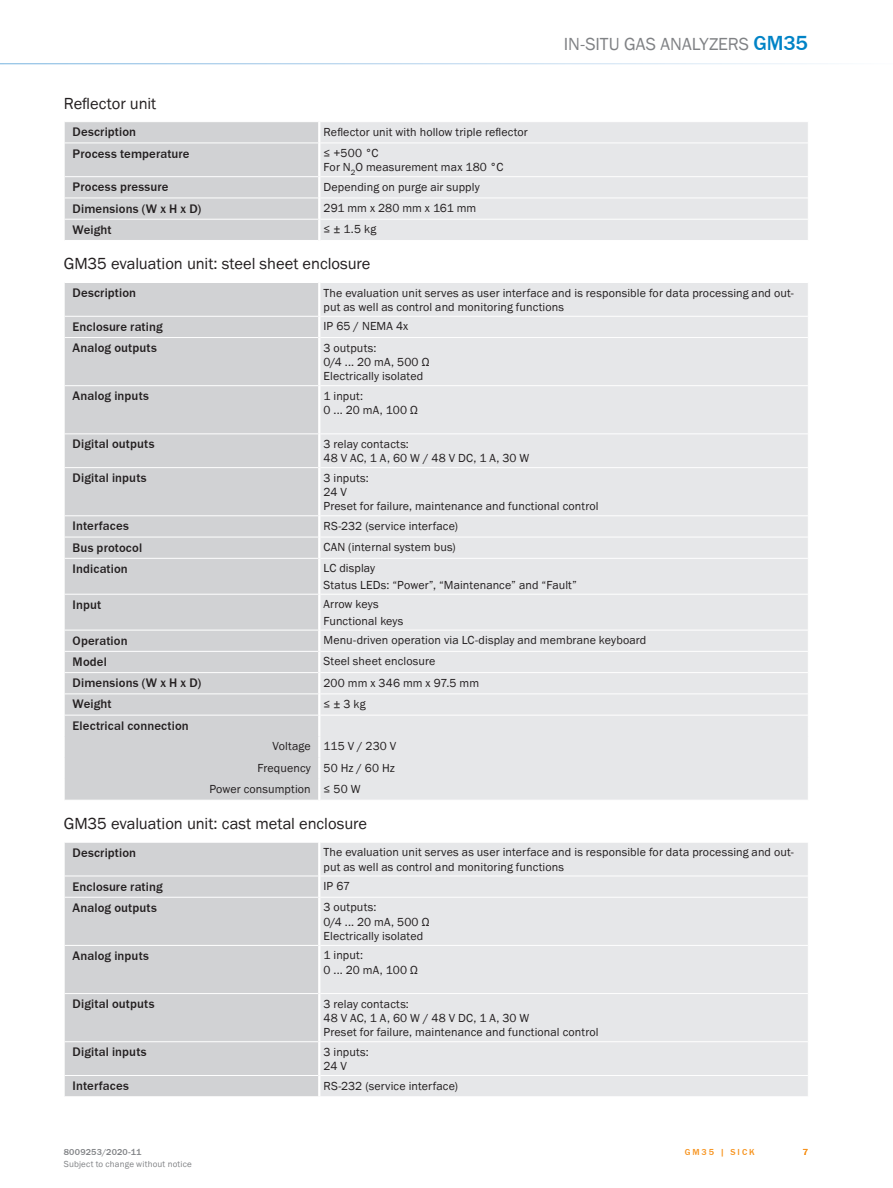
<style>
.page{position:relative;width:893px;height:1188px;background:#fff}
.page>*{position:absolute;margin:0;border:0;box-sizing:border-box;transform-origin:0 0}
.t1{font:500 21px "SICK Franklin";color:#0083c6}
.t2{font:18px "SICK Franklin";color:#808285}
.t3{font:16.5px "SICK Franklin";letter-spacing:-.005em;color:#231f20}
.t4{font:500 12.75px "SICK Franklin";letter-spacing:.01em;color:#231f20}
.t5{font:12px/14.4px "SICK Franklin";letter-spacing:.01em;color:#231f20}
.t6{font:9px "SICK Franklin";letter-spacing:.02em;color:#808285}
.t7{font:500 9px "SICK Franklin";letter-spacing:.025em;color:#808285}
.t8{font:500 9px "SICK Franklin";letter-spacing:.225em;color:#f7931d}
</style>
<div class="page">
<div style="left:320px;top:122px;width:488px;height:118px;background:#e6e7e9"></div>
<hr style="left:320px;top:143px;width:488px;height:1px;background:#fff">
<hr style="left:320px;top:176px;width:488px;height:1px;background:#fff">
<hr style="left:320px;top:198px;width:488px;height:1px;background:#fff">
<div style="left:64px;top:122px;width:255px;height:118px;background:#d1d2d4"></div>
<hr style="left:320px;top:219px;width:488px;height:1px;background:#fff">
<hr style="left:318px;top:219px;width:2px;height:22px;background:#fff">
<div style="left:65px;top:283px;width:253px;height:517px;background:#d1d2d4"></div>
<svg style="left:320px;top:283px;width:488px;height:517px;background:#e7e8ea"></svg>
<hr style="left:65px;top:316px;width:253px;height:1px;background:#fff">
<svg style="left:64px;top:316px;width:1px;height:22px"></svg>
<hr style="left:320px;top:316px;width:488px;height:1px;background:#fff">
<hr style="left:65px;top:337px;width:253px;height:1px;background:#fff">
<hr style="left:320px;top:337px;width:488px;height:1px;background:#fff">
<hr style="left:65px;top:385px;width:253px;height:1px;background:#fff">
<hr style="left:320px;top:385px;width:488px;height:1px;background:#fff">
<hr style="left:65px;top:433px;width:253px;height:1px;background:#fff">
<hr style="left:320px;top:433px;width:488px;height:1px;background:#fff">
<hr style="left:65px;top:467px;width:253px;height:1px;background:#fff">
<hr style="left:320px;top:467px;width:488px;height:1px;background:#fff">
<hr style="left:65px;top:515px;width:253px;height:1px;background:#fff">
<hr style="left:320px;top:515px;width:488px;height:1px;background:#fff">
<hr style="left:65px;top:537px;width:253px;height:1px;background:#fff">
<svg style="left:64px;top:516px;width:1px;height:42px"></svg>
<hr style="left:320px;top:537px;width:488px;height:1px;background:#fff">
<hr style="left:65px;top:558px;width:253px;height:1px;background:#fff">
<hr style="left:320px;top:558px;width:488px;height:1px;background:#fff">
<hr style="left:65px;top:594px;width:253px;height:1px;background:#fff">
<hr style="left:320px;top:594px;width:488px;height:1px;background:#fff">
<hr style="left:65px;top:630px;width:253px;height:1px;background:#fff">
<hr style="left:320px;top:630px;width:488px;height:1px;background:#fff">
<hr style="left:65px;top:651px;width:253px;height:1px;background:#fff">
<hr style="left:320px;top:651px;width:488px;height:1px;background:#fff">
<hr style="left:65px;top:672px;width:253px;height:1px;background:#fff">
<hr style="left:320px;top:672px;width:488px;height:1px;background:#fff">
<hr style="left:65px;top:694px;width:253px;height:1px;background:#fff">
<hr style="left:320px;top:694px;width:488px;height:1px;background:#fff">
<hr style="left:65px;top:715px;width:253px;height:1px;background:#fff">
<hr style="left:320px;top:715px;width:488px;height:1px;background:#fff">
<svg style="left:64px;top:630px;width:1px;height:170px"></svg>
<div style="left:65px;top:843px;width:253px;height:253px;background:#d1d2d4"></div>
<div style="left:320px;top:843px;width:488px;height:253px;background:#e6e7e9"></div>
<hr style="left:65px;top:876px;width:253px;height:1px;background:#fff">
<svg style="left:64px;top:876px;width:1px;height:21px"></svg>
<hr style="left:320px;top:876px;width:488px;height:1px;background:#fff">
<hr style="left:65px;top:897px;width:253px;height:1px;background:#fff">
<hr style="left:320px;top:897px;width:488px;height:1px;background:#fff">
<hr style="left:65px;top:945px;width:253px;height:1px;background:#fff">
<hr style="left:320px;top:945px;width:488px;height:1px;background:#fff">
<hr style="left:65px;top:993px;width:253px;height:1px;background:#fff">
<hr style="left:320px;top:993px;width:488px;height:1px;background:#fff">
<hr style="left:65px;top:1041px;width:253px;height:1px;background:#fff">
<hr style="left:320px;top:1041px;width:488px;height:1px;background:#fff">
<hr style="left:65px;top:1075px;width:253px;height:1px;background:#fff">
<svg style="left:64px;top:1076px;width:1px;height:20px"></svg>
<hr style="left:320px;top:1075px;width:488px;height:1px;background:#fff">
<h2 class="t2" style="left:564px;top:32px;width:31px">In-situ</h2>
<h2 class="t2" style="left:624px;top:32px;width:12px">gas</h2>
<h2 class="t2" style="left:660px;top:32px;width:11px">analyzers</h2>
<h1 class="t1" style="left:753px;top:30px;width:56px">GM35</h1>
<h3 class="t3" style="left:64px;top:93px;width:94px">Reflector unit</h3>
<p class="t4" style="left:73px;top:124px;width:65px">Description</p>
<p class="t5" style="left:324px;top:125px;width:206px">Reflector unit with hollow triple reflector</p>
<p class="t4" style="left:73px;top:145px;width:118px">Process temperature</p>
<p class="t5" style="left:324px;top:146px;width:181px">≤ +500 °C<br>For N<sub>2</sub>O measurement max 180 °C</p>
<p class="t4" style="left:73px;top:179px;width:97px">Process pressure</p>
<p class="t5" style="left:324px;top:180px;width:158px">Depending on purge air supply</p>
<p class="t4" style="left:73px;top:200px;width:130px">Dimensions (W x H x D)</p>
<p class="t5" style="left:324px;top:201px;width:154px">291 mm x 280 mm x 161 mm</p>
<p class="t4" style="left:73px;top:222px;width:41px">Weight</p>
<p class="t5" style="left:324px;top:222px;width:54px">≤ ± 1.5 kg</p>
<h3 class="t3" style="left:64px;top:254px;width:308px">GM35 evaluation unit: steel sheet enclosure</h3>
<p class="t4" style="left:73px;top:285px;width:65px">Description</p>
<p class="t5" style="left:324px;top:286px;width:472px">The evaluation unit serves as user interface and is responsible for data processing and out&shy;put as well as control and monitoring functions</p>
<p class="t4" style="left:73px;top:319px;width:91px">Enclosure rating</p>
<p class="t5" style="left:324px;top:319px;width:86px">IP 65 / NEMA 4x</p>
<p class="t4" style="left:73px;top:340px;width:86px">Analog outputs</p>
<p class="t5" style="left:324px;top:341px;width:107px">3 outputs:<br>0/4 ... 20 mA, 500 Ω<br>Electrically isolated</p>
<p class="t4" style="left:73px;top:388px;width:78px">Analog inputs</p>
<p class="t5" style="left:324px;top:389px;width:96px">1 input:<br>0 ... 20 mA, 100 Ω</p>
<p class="t4" style="left:73px;top:436px;width:83px">Digital outputs</p>
<p class="t5" style="left:324px;top:437px;width:207px">3 relay contacts:<br>48VAC, 1A, 60W/48VDC, 1A, 30W</p>
<p class="t4" style="left:73px;top:470px;width:75px">Digital inputs</p>
<p class="t5" style="left:324px;top:471px;width:276px">3 inputs:<br>24 V<br>Preset for failure, maintenance and functional control</p>
<p class="t4" style="left:73px;top:518px;width:58px">Interfaces</p>
<p class="t5" style="left:324px;top:519px;width:136px">RS-232 (service interface)</p>
<p class="t4" style="left:73px;top:540px;width:71px">Bus protocol</p>
<p class="t5" style="left:324px;top:540px;width:134px">CAN (internal system bus)</p>
<p class="t4" style="left:73px;top:561px;width:57px">Indication</p>
<p class="t5" style="left:324px;top:560px;width:255px;line-height:16.5px">LC display<br>Status LEDs: “Power”, “Maintenance” and “Fault”</p>
<p class="t4" style="left:73px;top:597px;width:30px">Input</p>
<p class="t5" style="left:324px;top:596px;width:81px;line-height:16.5px">Arrow keys<br>Functional keys</p>
<p class="t4" style="left:73px;top:633px;width:56px">Operation</p>
<p class="t5" style="left:324px;top:633px;width:324px">Menu-driven operation via LC-display and membrane keyboard</p>
<p class="t4" style="left:73px;top:654px;width:36px">Model</p>
<p class="t5" style="left:324px;top:654px;width:113px">Steel sheet enclosure</p>
<p class="t4" style="left:73px;top:675px;width:130px">Dimensions (W x H x D)</p>
<p class="t5" style="left:324px;top:676px;width:157px">200 mm x 346 mm x 97.5 mm</p>
<p class="t4" style="left:73px;top:696px;width:41px">Weight</p>
<p class="t5" style="left:324px;top:697px;width:44px">≤ ±3kg</p>
<p class="t4" style="left:73px;top:718px;width:118px">Electrical connection</p>
<p class="t5" style="left:273px;top:739px;width:125px">Voltage 115 V / 230 V</p>
<p class="t5" style="left:258px;top:761px;width:139px">Frequency 50 Hz / 60 Hz</p>
<p class="t5" style="left:209px;top:782px;width:153px">Power consumption ≤ 50 W</p>
<h3 class="t3" style="left:64px;top:813px;width:305px">GM35 evaluation unit: cast metal enclosure</h3>
<p class="t4" style="left:73px;top:845px;width:65px">Description</p>
<p class="t5" style="left:324px;top:845px;width:472px">The evaluation unit serves as user interface and is responsible for data processing and out&shy;put as well as control and monitoring functions</p>
<p class="t4" style="left:73px;top:878px;width:91px">Enclosure rating</p>
<p class="t5" style="left:324px;top:879px;width:28px">IP 67</p>
<p class="t4" style="left:73px;top:900px;width:86px">Analog outputs</p>
<p class="t5" style="left:324px;top:900px;width:107px">3 outputs:<br>0/4 ... 20 mA, 500 Ω<br>Electrically isolated</p>
<p class="t4" style="left:73px;top:948px;width:78px">Analog inputs</p>
<p class="t5" style="left:324px;top:948px;width:96px">1 input:<br>0 ... 20 mA, 100 Ω</p>
<p class="t4" style="left:73px;top:996px;width:83px">Digital outputs</p>
<p class="t5" style="left:324px;top:997px;width:276px">3 relay contacts:<br>48VAC, 1A, 60W/48VDC, 1A, 30W<br>Preset for failure, maintenance and functional control</p>
<p class="t4" style="left:73px;top:1044px;width:75px">Digital inputs</p>
<p class="t5" style="left:324px;top:1045px;width:47px">3 inputs:<br>24 V</p>
<p class="t4" style="left:73px;top:1078px;width:58px">Interfaces</p>
<p class="t5" style="left:324px;top:1079px;width:136px">RS-232 (service interface)</p>
<p class="t7" style="left:64px;top:1146px;width:79px">8009253/2020-11</p>
<p class="t8" style="left:685px;top:1146px;width:72px">GM35 | SICK</p>
<p class="t6" style="left:64px;top:1159px;width:130px">Subject to change without notice</p>
<p class="t8" style="left:803px;top:1146px;width:7px">7</p>
</div>
